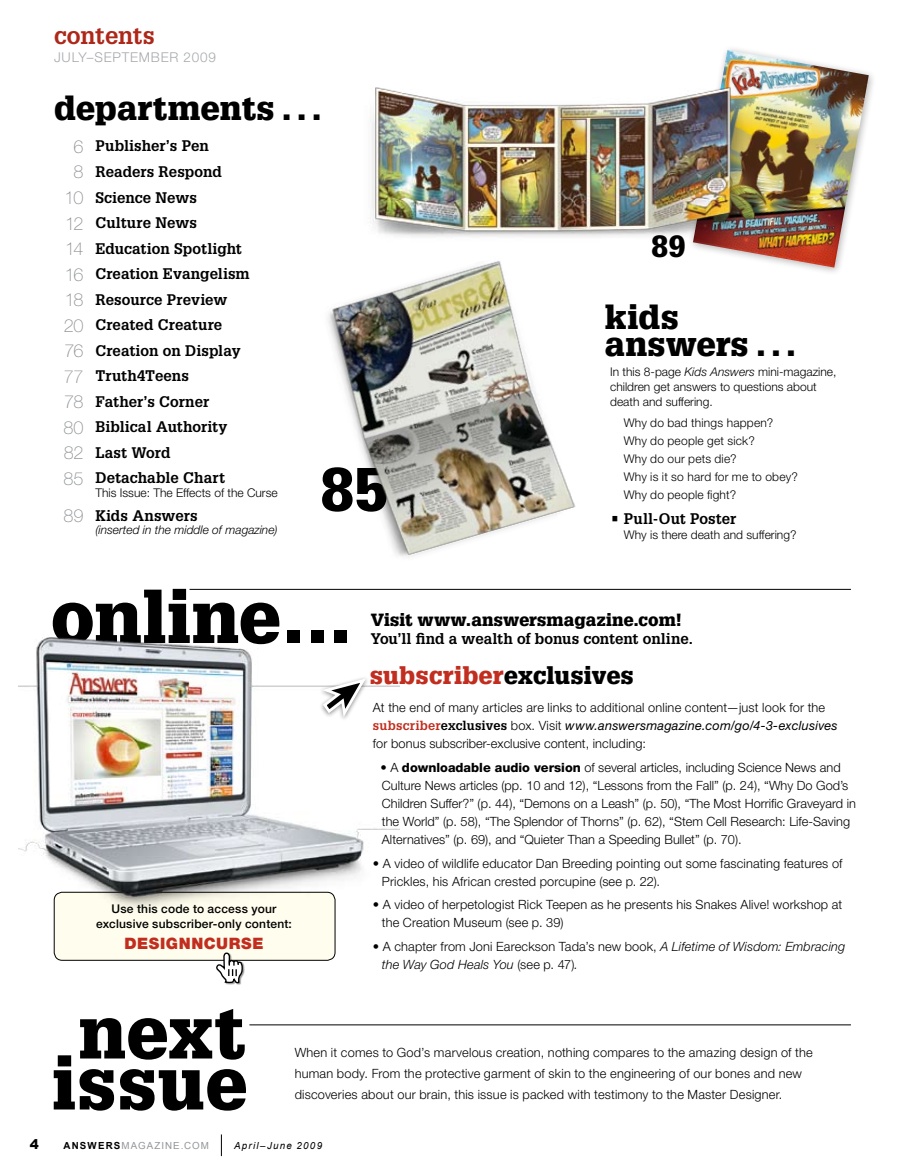
<style>
.page{position:relative;width:905px;height:1175px;background:#fff}
.page>*{position:absolute;margin:0;border:0;box-sizing:border-box;transform-origin:0 0}
.t1{font:900 72px/51px "Glypha LT Std";letter-spacing:.015em;color:#000;text-align:center}
.t2{font:900 60px "Glypha LT Std";color:#000}
.t3{font:900 33px/27px "Glypha LT Std";letter-spacing:.01em;color:#000}
.t4{font:900 30px "Glypha LT Std";color:#000}
.t5{font:900 24px "Glypha LT Std";letter-spacing:.02em;color:#c12e1f}
.t6{font:700 24px "Glypha LT Std";letter-spacing:-.005em;color:#ad2819}
.t7{font:900 17.25px "Glypha LT Std";letter-spacing:.01em;color:#000}
.t8{font:900 15.75px "Helvetica Neue LT Std";letter-spacing:.04em;color:#c12e1f}
.t9{font:700 15px "Glypha LT Std";color:#000}
.t10{font:300 13.5px "Helvetica Neue LT Std";letter-spacing:.06em;color:#a7a9ac}
.t11{font:900 13.5px "Arial";color:#000}
.t12{font:300 12.75px/18px "Helvetica Neue LT Std";letter-spacing:.01em;color:#000}
.t13{font:300 12px/15px "Helvetica Neue LT Std";color:#000}
.t14{font:300 12px/18px "Helvetica Neue LT Std";letter-spacing:.02em;color:#000}
.t15{font:500 12px/15px "Helvetica Neue LT Std";letter-spacing:.02em;color:#000;text-align:center}
.t16{font:italic 300 12px "Helvetica Neue LT Std";color:#000}
.t17{font:9.75px "Arial";letter-spacing:.105em;color:#939598}
.t18{font:italic 9.75px "Arial";letter-spacing:.125em;color:#000}
.s1{font-family:"Helvetica Neue LT Std";font-weight:100;font-size:18px;color:#8a8c8e}
.s2{font-family:"Helvetica Neue LT Std";font-weight:100;font-size:18px;color:#939598}
.s3{font-style:italic}
.s4{color:#000}
.s5{font-family:"Glypha LT Std";font-weight:700;color:#c12e1f}
.s6{font-family:"Glypha LT Std";font-weight:700}
.s7{font-weight:400;font-style:italic}
.s8{font-weight:800}
.s9{font-weight:700;color:#000}
</style>
<div class="page">
<svg style="left:221px;top:1134px;width:1px;height:22px"></svg>
<div style="left:54px;top:892px;width:281px;height:68px;background:#fffded;border-radius:8px"></div>
<div style="left:54px;top:892px;width:281px;height:68px;border:1px solid #000;border-radius:8px"></div>
<hr style="left:189px;top:589px;width:662px;height:1px;background:#000">
<img style="left:18px;top:637px;width:381px;height:283px">
<hr style="left:249px;top:1024px;width:601px;height:1px;background:#000">
<img style="left:719px;top:50px;width:149px;height:218px">
<div style="left:216px;top:952px;width:29px;height:33px;background:#000;opacity:.4"></div>
<svg style="left:213px;top:952px;width:31px;height:31px"></svg>
<div style="left:318px;top:675px;width:51px;height:46px;background:#fff"></div>
<svg style="left:317px;top:677px;width:50px;height:44px"></svg>
<img style="left:282px;top:261px;width:332px;height:329px">
<img style="left:370px;top:80px;width:390px;height:172px">
<h3 class="t6" style="left:54px;top:21px;width:102px">contents</h3>
<p class="t10" style="left:54px;top:49px;width:163px">JULY–SEPTEMBER 2009</p>
<h3 class="t3" style="left:54px;top:94px;width:269px">departments . . .</h3>
<p class="t9" style="left:73px;top:137px;width:137px"><span class="s1">6</span> Publisher’s Pen</p>
<p class="t9" style="left:73px;top:162px;width:150px"><span class="s1">8</span> Readers Respond</p>
<p class="t9" style="left:65px;top:188px;width:134px"><span class="s1">10</span> Science News</p>
<p class="t9" style="left:65px;top:213px;width:133px"><span class="s1">12</span> Culture News</p>
<p class="t9" style="left:65px;top:239px;width:178px"><span class="s1">14</span> Education Spotlight</p>
<p class="t9" style="left:65px;top:264px;width:186px"><span class="s1">16</span> Creation Evangelism</p>
<p class="t9" style="left:65px;top:290px;width:164px"><span class="s1">18</span> Resource Preview</p>
<p class="t9" style="left:64px;top:315px;width:160px"><span class="s1">20</span> Created Creature</p>
<p class="t9" style="left:64px;top:341px;width:178px"><span class="s1">76</span> Creation on Display</p>
<p class="t9" style="left:64px;top:366px;width:127px"><span class="s2">77</span> Truth4Teens</p>
<p class="t9" style="left:64px;top:392px;width:146px"><span class="s1">78</span> Father’s Corner</p>
<p class="t9" style="left:63px;top:417px;width:165px"><span class="s1">80</span> Biblical Authority</p>
<p class="t9" style="left:64px;top:443px;width:108px"><span class="s1">82</span> Last Word</p>
<p class="t9" style="left:63px;top:468px;width:163px"><span class="s1">85</span> Detachable Chart</p>
<p class="t13" style="left:95px;top:484px;width:184px">This Issue: The Effects of the Curse</p>
<p class="t9" style="left:63px;top:506px;width:136px"><span class="s1">89</span> Kids Answers</p>
<p class="t16" style="left:95px;top:523px;width:184px">(inserted in the middle of magazine)</p>
<h2 class="t2" style="left:320px;top:453px;width:69px">85</h2>
<h3 class="t4" style="left:651px;top:228px;width:35px">89</h3>
<h3 class="t3" style="left:605px;top:304px;width:192px">kids answers . . .</h3>
<p class="t13" style="left:610px;top:364px;width:228px">In this 8-page <span class="s3">Kids Answers</span> mini-magazine, children get answers to questions about death and suffering.</p>
<p class="t14" style="left:623px;top:413px;width:176px">Why do bad things happen?<br>Why do people get sick?<br>Why do our pets die?<br>Why is it so hard for me to obey?<br>Why do people fight?</p>
<p class="t9" style="left:610px;top:509px;width:127px">• Pull-Out Poster</p>
<p class="t13" style="left:624px;top:527px;width:174px">Why is there death and suffering?</p>
<h1 class="t1" style="left:51px;top:592px;width:301px">online...</h1>
<p class="t15" style="left:96px;top:901px;width:197px">Use this code to access your exclusive subscriber-only content:</p>
<p class="t8" style="left:124px;top:934px;width:141px">DESIGNNCURSE</p>
<h3 class="t7" style="left:371px;top:609px;width:313px">Visit www.answersmagazine.com!</h3>
<p class="t9" style="left:371px;top:629px;width:324px">You’ll find a wealth of bonus content online.</p>
<h3 class="t5" style="left:370px;top:661px;width:265px">subscriber<span class="s4">exclusives</span></h3>
<p class="t12" style="left:373px;top:698px;width:466px">At the end of many articles are links to additional online content—just look for the <span class="s5">subscriber</span><span class="s6">exclusives</span> box. Visit <span class="s7">www.answersmagazine.com/go/4-3-exclusives </span>for bonus subscriber-exclusive content, including:</p>
<p class="t12" style="left:380px;top:758px;width:477px">• A <span class="s8">downloadable audio version</span> of several articles, including Science News and Culture News articles (pp. 10 and 12), “Lessons from the Fall” (p. 24), “Why Do God’s Children Suffer?” (p. 44), “Demons on a Leash” (p. 50), “The Most Horrific Graveyard in the World” (p. 58), “The Splendor of Thorns” (p. 62), “Stem Cell Research: Life-Saving Alternatives” (p. 69), and “Quieter Than a Speeding Bullet” (p. 70).</p>
<p class="t12" style="left:382px;top:854px;width:462px;text-indent:-9px">• A video of wildlife educator Dan Breeding pointing out some fascinating features of<br>Prickles, his African crested porcupine (see p. 22).</p>
<p class="t12" style="left:382px;top:895px;width:462px;text-indent:-9px">• A video of herpetologist Rick Teepen as he presents his Snakes Alive! workshop at the Creation Museum (see p. 39)</p>
<p class="t12" style="left:382px;top:936px;width:465px;text-indent:-9px">• A chapter from Joni Eareckson Tada’s new book, <span class="s3">A Lifetime of Wisdom: Embracing the Way God Heals You</span> (see p. 47)<span class="s3">.</span></p>
<h1 class="t1" style="left:52px;top:1007px;width:195px">next issue</h1>
<p class="t12" style="left:295px;top:1041px;width:519px;line-height:21px">When it comes to God’s marvelous creation, nothing compares to the amazing design of the human body. From the protective garment of skin to the engineering of our bones and new discoveries about our brain, this issue is packed with testimony to the Master Designer.</p>
<p class="t11" style="left:30px;top:1134px;width:11px">4</p>
<p class="t17" style="left:63px;top:1138px;width:147px"><span class="s9">ANSWERS</span>MAGAZINE.COM</p>
<p class="t18" style="left:234px;top:1138px;width:89px">April–June 2009</p>
</div>
